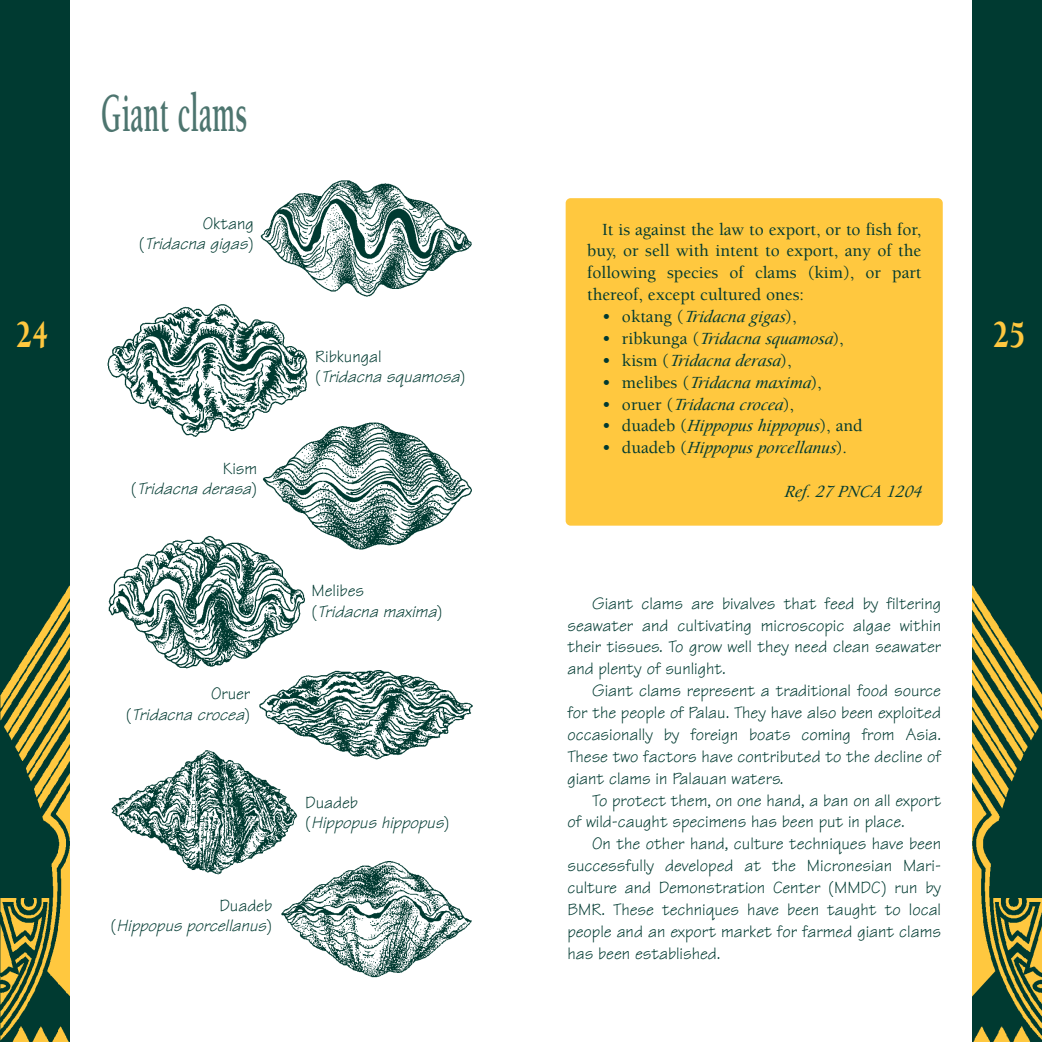
<style>
.page{position:relative;width:1042px;height:1042px;background:#fff}
.page>*{position:absolute;margin:0;border:0;box-sizing:border-box;transform-origin:0 0}
.t1{font:700 56px "Berkeley";letter-spacing:.01em;color:#4d756f;scale:.5 1}
.t2{font:900 39.2px "Berkeley";color:#ffc83f;scale:.71 1}
.t3{font:17.5px/21.9px "Tekton";color:#003a31;text-align:justify}
.t4{font:italic 17.5px "Berkeley";color:#003a31}
.t5{font:italic 17.5px/20.1px "Tekton";letter-spacing:-.05em;color:#003a31;text-align:right}
.t6{font:500 17.5px/21.9px "Berkeley";color:#003a31;text-align:justify}
.s1{font-style:normal}
.s2{font-weight:500;font-style:normal}
</style>
<div class="page">
<img style="left:972px;top:0;width:70px;height:1042px">
<div style="left:566px;top:198px;width:377px;height:328px;background:#ffc83f;border-radius:5px"></div>
<img style="left:0;top:0;width:69px;height:1042px">
<img style="left:260px;top:180px;width:212px;height:117px">
<img style="left:281px;top:861px;width:191px;height:117px">
<img style="left:107px;top:304px;width:201px;height:133px">
<img style="left:250px;top:416px;width:222px;height:134px">
<img style="left:108px;top:531px;width:220px;height:138px">
<img style="left:246px;top:651px;width:227px;height:109px">
<img style="left:111px;top:747px;width:206px;height:148px">
<h2 class="t2" style="left:17px;top:319px;width:46px">24</h2>
<h1 class="t1" style="left:101px;top:91px;width:294px">Giant clams</h1>
<p class="t5" style="left:139px;top:215px;width:116px"><span class="s1">Oktang<br>(</span> Tridacna gigas<span class="s1">)</span></p>
<p class="t5" style="left:131px;top:460px;width:128px"><span class="s1">Kism<br>(</span> Tridacna derasa<span class="s1">)</span></p>
<p class="t5" style="left:315px;top:348px;width:152px;text-align:left"><span class="s1">Ribkungal<br>(</span> Tridacna squamosa<span class="s1">)</span></p>
<p class="t5" style="left:126px;top:686px;width:126px"><span class="s1">Oruer<br>(</span> Tridacna crocea<span class="s1">)</span></p>
<p class="t5" style="left:111px;top:898px;width:163px"><span class="s1">Duadeb<br>(</span> Hippopus porcellanus<span class="s1">)</span></p>
<p class="t5" style="left:312px;top:583px;width:133px;text-align:left"><span class="s1">Melibes<br>(</span> Tridacna maxima<span class="s1">)</span></p>
<p class="t5" style="left:305px;top:795px;width:146px;text-align:left"><span class="s1">Duadeb<br>(</span> Hippopus hippopus<span class="s1">)</span></p>
<p class="t6" style="left:587px;top:220px;width:335px;text-indent:15px">It is against the law to export, or to fish for, buy, or sell with intent to export, any of the following species of clams (kim), or part thereof, except cultured ones:</p>
<p class="t4" style="left:602px;top:310px;width:196px"><span class="s2">• oktang (</span>Tridacna gigas<span class="s2">),</span></p>
<p class="t4" style="left:602px;top:332px;width:243px"><span class="s2">• r i b k u n g a (</span> Tridacna squamosa<span class="s2">) ,</span></p>
<p class="t4" style="left:602px;top:353px;width:191px"><span class="s2">• k i s m (</span> Tridacna derasa<span class="s2">) ,</span></p>
<p class="t4" style="left:602px;top:375px;width:221px"><span class="s2">• m e l i b e s (</span> Tridacna maxima<span class="s2">) ,</span></p>
<p class="t4" style="left:602px;top:397px;width:193px"><span class="s2">• o r u e r (</span> Tridacna crocea<span class="s2">) ,</span></p>
<p class="t4" style="left:602px;top:419px;width:262px"><span class="s2">• duadeb (</span>Hippopus hippopus<span class="s2">), and</span></p>
<p class="t4" style="left:602px;top:441px;width:246px"><span class="s2">• duadeb (</span>Hippopus porcellanus<span class="s2">).</span></p>
<p class="t4" style="left:784px;top:485px;width:142px">Ref. 27 PNCA 1204</p>
<p class="t3" style="left:567px;top:594px;width:375px;text-indent:25px">Giant clams are bivalves that feed by filtering seawater and cultivating microscopic algae within their tissues. To grow well they need clean seawater and plenty of sunlight.</p>
<p class="t3" style="left:567px;top:682px;width:375px;text-indent:25px">Giant clams represent a traditional food source for the people of Palau. They have also been exploited occasionally by foreign boats coming from Asia.<br>These two factors have contributed to the decline of giant clams in Palauan waters.</p>
<p class="t3" style="left:567px;top:791px;width:375px;text-indent:25px">To protect them, on one hand, a ban on all export of wild-caught specimens has been put in place.</p>
<p class="t3" style="left:567px;top:835px;width:375px;text-indent:25px">On the other hand, culture techniques have been successfully developed at the Micronesian Mari&shy;culture and Demonstration Center (MMDC) run by BMR. These techniques have been taught to local people and an export market for farmed giant clams has been established.</p>
<h2 class="t2" style="left:993px;top:319px;width:46px">25</h2>
</div>
